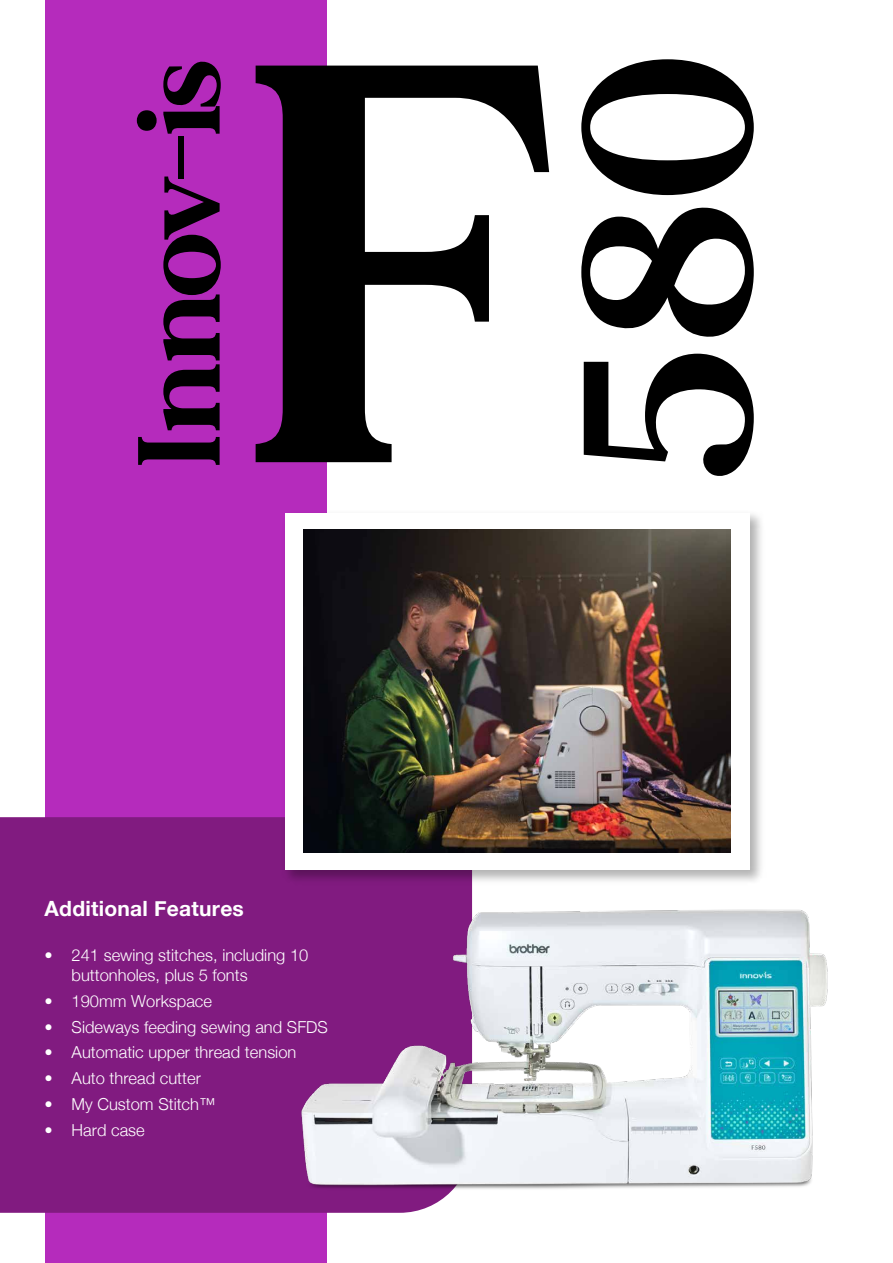
<style>
.page{position:relative;width:893px;height:1263px;background:#fff}
.page>*{position:absolute;margin:0;border:0;box-sizing:border-box;transform-origin:0 0}
.t1{font:700 566.55px "MADE Mirage";color:#000}
.t2{font:700 239.55px "MADE Mirage";color:#000}
.t3{font:700 116.4px "MADE Mirage";letter-spacing:-.02em;color:#000}
.t4{font:700 21px "Helvetica Neue";letter-spacing:.01em;color:#fff}
.t5{font:300 16.5px/19.8px "Helvetica Neue";color:#fff}
</style>
<div class="page">
<div style="left:45px;top:0;width:281px;height:1263px;background:#b52bbc"></div>
<div style="left:0;top:817px;width:420px;height:396px;background:#811b80"></div>
<img style="left:279px;top:506px;width:482px;height:375px">
<div style="left:285px;top:513px;width:465px;height:357px;background:#fff"></div>
<img style="left:304px;top:530px;width:426px;height:323px">
<img style="left:274px;top:881px;width:554px;height:329px">
<h3 class="t3" style="left:103px;top:469px;width:413px;rotate:-90deg">Innov-is</h3>
<h1 class="t1" style="left:233px;top:-106px;width:329px">F</h1>
<h2 class="t2" style="left:511px;top:483px;width:429px;rotate:-90deg">580</h2>
<p class="t4" style="left:45px;top:892px;width:201px">Additional Features</p>
<p class="t5" style="left:72px;top:944px;width:238px;text-indent:-27px">• 241 sewing stitches, including 10 buttonholes, plus 5 fonts</p>
<p class="t5" style="left:45px;top:990px;width:169px">• 190mm Workspace</p>
<p class="t5" style="left:45px;top:1015px;width:285px">• Sideways feeding sewing and SFDS</p>
<p class="t5" style="left:45px;top:1041px;width:253px">• Automatic upper thread tension</p>
<p class="t5" style="left:45px;top:1067px;width:158px">• Auto thread cutter</p>
<p class="t5" style="left:45px;top:1093px;width:172px">• My Custom Stitch™</p>
<p class="t5" style="left:45px;top:1119px;width:102px">• Hard case</p>
</div>
